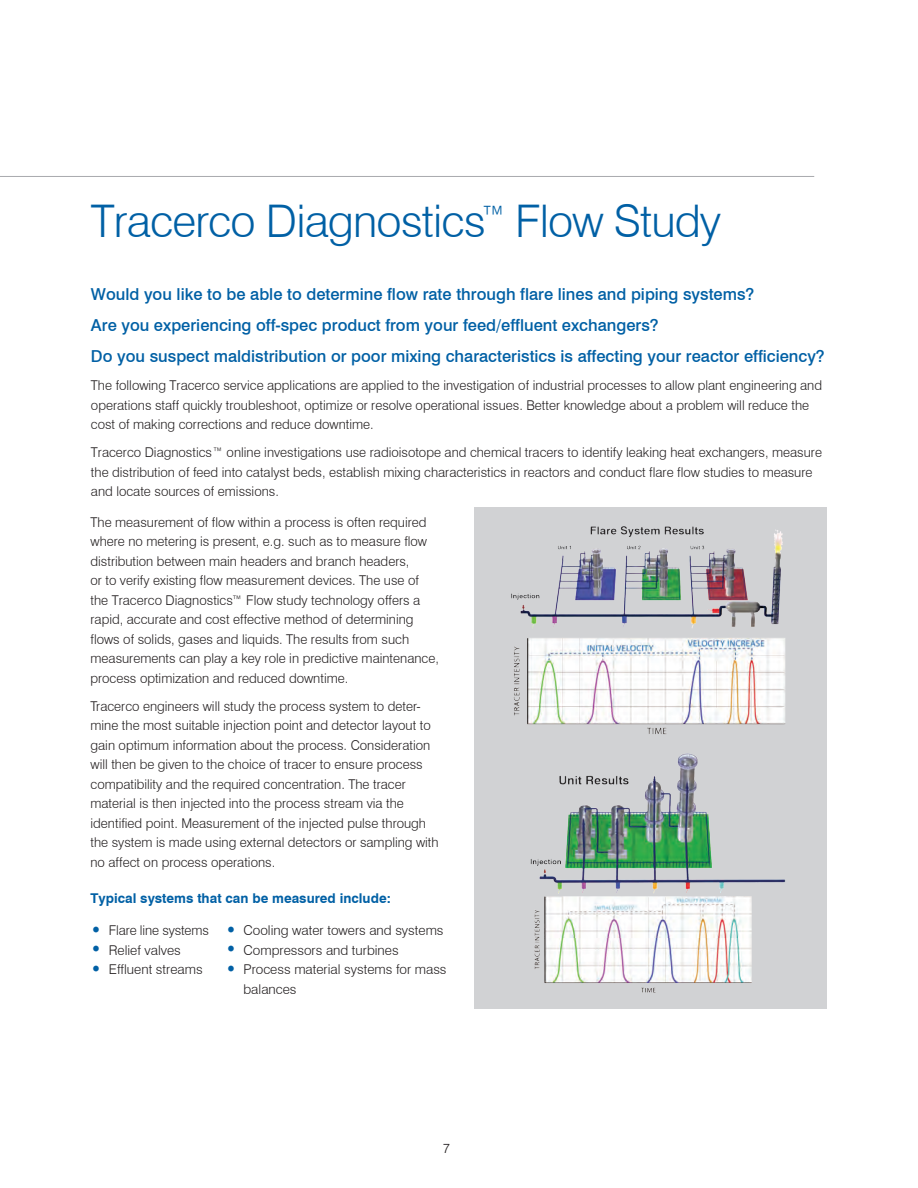
<style>
.page{position:relative;width:918px;height:1188px;background:#fff}
.page>*{position:absolute;margin:0;border:0;box-sizing:border-box;transform-origin:0 0}
.t1{font:300 45px "Swiss 721 BT";letter-spacing:-.02em;color:#0160a5}
.Sub_Header{font:500 16.5px "Swiss 721 BT";color:#0160a5}
.t2{font:300 13.5px/19.5px "Swiss 721 BT";color:#231f20}
.Sub_Header-2{font:700 13.5px "Swiss 721 BT";color:#0160a5}
.s1{font-size:19.5px;color:#0160a5}
</style>
<div class="page">
<hr style="left:0;top:176px;width:814px;height:1px;background:#a8a9ad">
<div style="left:474px;top:508px;width:353px;height:501px;background:#d1d2d4"></div>
<img style="left:511px;top:526px;width:275px;height:209px">
<img style="left:530px;top:753px;width:256px;height:239px">
<p class="t1" style="left:91px;top:193px;width:632px">Tracerco Diagnostics<sup>™</sup> Flow Study</p>
<p class="Sub_Header" style="left:91px;top:284px;width:665px">Would you like to be able to determine flow rate through flare lines and piping systems?</p>
<p class="Sub_Header" style="left:91px;top:315px;width:569px">Are you experiencing off-spec product from your feed/effluent exchangers?</p>
<p class="Sub_Header" style="left:91px;top:346px;width:735px">Do you suspect maldistribution or poor mixing characteristics is affecting your reactor efficiency?</p>
<p class="t2" style="left:91px;top:375px;width:733px">The following Tracerco service applications are applied to the investigation of industrial processes to allow plant engineering and operations staff quickly troubleshoot, optimize or resolve operational issues. Better knowledge about a problem will reduce the cost of making corrections and reduce downtime.</p>
<p class="t2" style="left:91px;top:442px;width:733px">Tracerco Diagnostics™ online investigations use radioisotope and chemical tracers to identify leaking heat exchangers, measure the distribution of feed into catalyst beds, establish mixing characteristics in reactors and conduct flare flow studies to measure and locate sources of emissions.</p>
<p class="t2" style="left:91px;top:512px;width:350px">The measurement of flow within a process is often required where no metering is present, e.g. such as to measure flow distribution between main headers and branch headers,<br>or to verify existing flow measurement devices. The use of the Tracerco Diagnostics™ Flow study technology offers a rapid, accurate and cost effective method of determining flows of solids, gases and liquids. The results from such measurements can play a key role in predictive maintenance, process optimization and reduced downtime.</p>
<p class="t2" style="left:91px;top:696px;width:350px">Tracerco engineers will study the process system to deter&shy;mine the most suitable injection point and detector layout to gain optimum information about the process. Consideration will then be given to the choice of tracer to ensure process compatibility and the required concentration. The tracer material is then injected into the process stream via the identified point. Measurement of the injected pulse through the system is made using external detectors or sampling with no affect on process operations.</p>
<p class="Sub_Header-2" style="left:91px;top:890px;width:302px">Typical systems that can be measured include:</p>
<p class="t2" style="left:91px;top:920px;width:355px"><span class="s1">•</span> Flare line systems <span class="s1">•</span> Cooling water towers and systems</p>
<p class="t2" style="left:91px;top:940px;width:92px"><span class="s1">•</span> Relief valves</p>
<p class="t2" style="left:226px;top:940px;width:175px"><span class="s1">•</span> Compressors and turbines</p>
<p class="t2" style="left:91px;top:959px;width:358px;text-align:center"><span class="s1">•</span> Effluent streams <span class="s1">•</span> Process material systems for mass balances</p>
<p class="t2" style="left:443px;top:1138px;width:9px">7</p>
</div>
